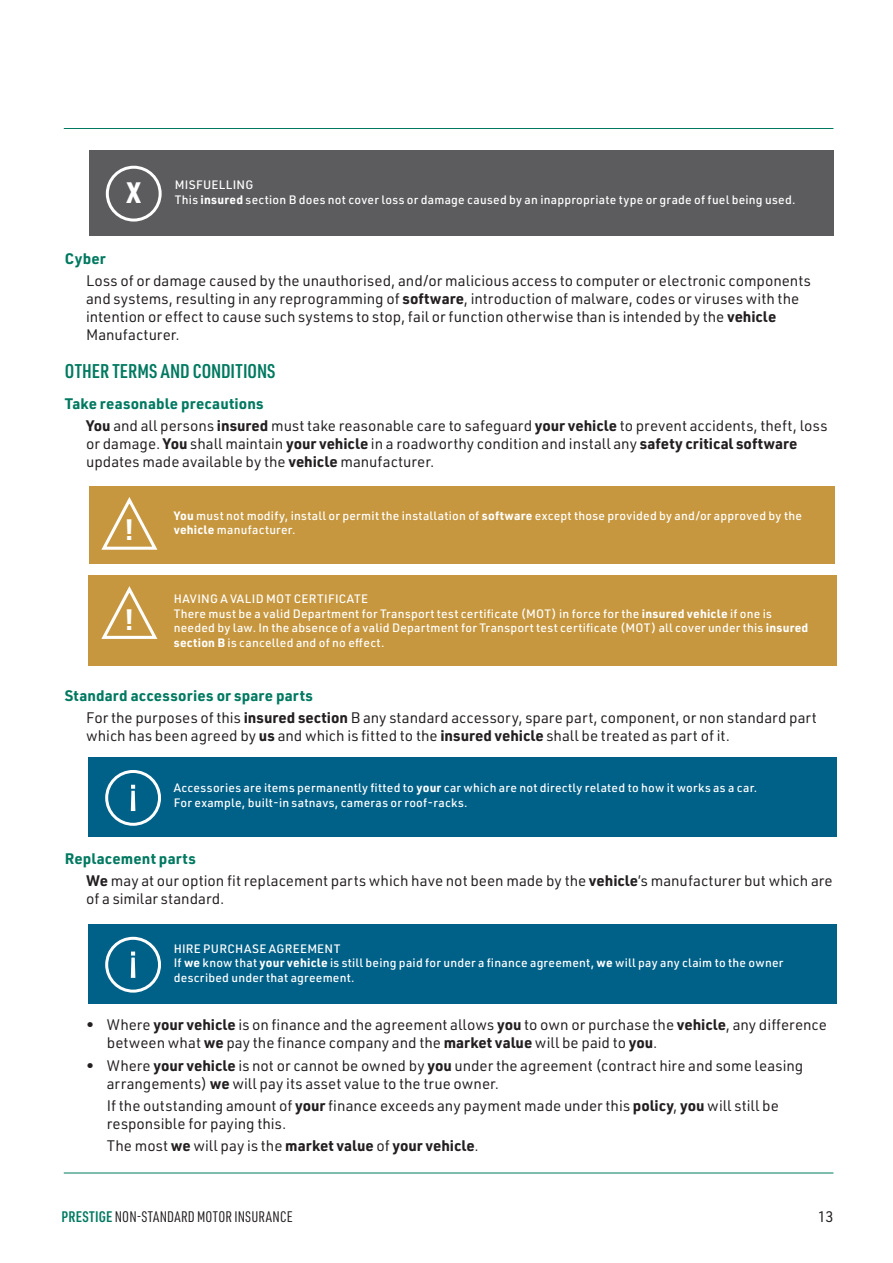
<style>
.page{position:relative;width:893px;height:1263px;background:#fff}
.page>*{position:absolute;margin:0;border:0;box-sizing:border-box;transform-origin:0 0}
.t1{font:900 28.95px "URWDIN Cond";color:#fff}
.t2{font:600 19.5px "URWDIN Cond";letter-spacing:.005em;color:#007960}
.t3{font:15px/18px "URWDIN";color:#231f20}
.t4{font:700 15px "URWDIN";letter-spacing:.01em;color:#007960}
.t5{font:700 15px "URWDIN";letter-spacing:-.005em;color:#231f20}
.t6{font:15px "URWDIN Cond";letter-spacing:.015em;color:#231f20}
.t7{font:500 12px/14.4px "URWDIN";letter-spacing:.02em;color:#fff}
.s1{font-weight:700}
.s2{font-weight:400}
.s3{font-weight:600;color:#007960}
</style>
<div class="page">
<hr style="left:64px;top:128px;width:769px;height:1px;background:#007960">
<hr style="left:64px;top:1172px;width:769px;height:1px;background:#007960">
<div style="left:89px;top:151px;width:744px;height:85px;background:#5c5c5f"></div>
<div style="left:106px;top:166px;width:56px;height:56px;border:3px solid #fff;border-radius:50%"></div>
<div style="left:89px;top:486px;width:745px;height:78px;background:#c6973e"></div>
<div style="left:89px;top:575px;width:748px;height:90px;background:#c6973e"></div>
<svg style="left:101px;top:497px;width:57px;height:53px"></svg>
<svg style="left:101px;top:586px;width:57px;height:53px"></svg>
<div style="left:89px;top:757px;width:748px;height:79px;background:#006188"></div>
<div style="left:89px;top:924px;width:748px;height:79px;background:#006188"></div>
<div style="left:105px;top:770px;width:56px;height:56px;border:3px solid #fff;border-radius:50%"></div>
<svg style="left:131px;top:785px;width:4px;height:26px"></svg>
<div style="left:105px;top:937px;width:56px;height:55px;border:3px solid #fff;border-radius:50%"></div>
<svg style="left:131px;top:951px;width:4px;height:27px"></svg>
<p class="t1" style="left:127px;top:173px;width:15px">X</p>
<p class="t7" style="left:175px;top:178px;width:622px">MISFUELLING<br>This <span class="s1">insured</span> section B does not cover loss or damage caused by an inappropriate type or grade of fuel being used.</p>
<p class="t4" style="left:65px;top:248px;width:42px">Cyber</p>
<p class="t3" style="left:86px;top:271px;width:726px">Loss of or damage caused by the unauthorised, and/or malicious access to computer or electronic components and systems, resulting in any reprogramming of <span class="s1">software</span>, introduction of malware, codes or viruses with the intention or effect to cause such systems to stop, fail or function otherwise than is intended by the <span class="s1">vehicle </span>Manufacturer.</p>
<p class="t2" style="left:65px;top:358px;width:212px">OTHER TERMS AND CONDITIONS</p>
<p class="t4" style="left:65px;top:393px;width:200px">Take reasonable precautions</p>
<p class="t3" style="left:86px;top:416px;width:743px"><span class="s1">You</span> and all persons <span class="s1">insured</span> must take reasonable care to safeguard <span class="s1">your vehicle</span> to prevent accidents, theft, loss or damage. <span class="s1">You</span> shall maintain <span class="s1">your vehicle</span> in a roadworthy condition and install any <span class="s1">safety critical software </span>updates made available by the <span class="s1">vehicle</span> manufacturer.</p>
<p class="t1" style="left:125px;top:510px;width:10px">!</p>
<p class="t1" style="left:125px;top:599px;width:10px">!</p>
<p class="t7" style="left:174px;top:508px;width:630px"><span class="s1">You</span> must not modify, install or permit the installation of <span class="s1">software</span> except those provided by and/or approved by the <span class="s1">vehicle</span> manufacturer.</p>
<p class="t7" style="left:174px;top:591px;width:636px">HAVING A VALID MOT CERTIFICATE<br>There must be a valid Department for Transport test certificate (MOT) in force for the <span class="s1">insured vehicle</span> if one is needed by law. In the absence of a valid Department for Transport test certificate (MOT) all cover under this <span class="s1">insured section B</span> is cancelled and of no effect.</p>
<p class="t4" style="left:65px;top:685px;width:250px">Standard accessories or spare parts</p>
<p class="t3" style="left:86px;top:708px;width:732px">For the purposes of this <span class="s1">insured section</span> B any standard accessory, spare part, component, or non standard part which has been agreed by <span class="s1">us</span> and which is fitted to the <span class="s1">insured vehicle</span> shall be treated as part of it.</p>
<p class="t7" style="left:174px;top:780px;width:585px">Accessories are items permanently fitted to <span class="s1">your</span> car which are not directly related to how it works as a car.<br>For example, built-in satnavs, cameras or roof-racks.</p>
<p class="t4" style="left:65px;top:848px;width:133px">Replacement parts</p>
<p class="t3" style="left:86px;top:871px;width:748px"><span class="s1">We</span> may at our option fit replacement parts which have not been made by the <span class="s1">vehicle</span>’s manufacturer but which are of a similar standard.</p>
<p class="t7" style="left:174px;top:941px;width:611px">HIRE PURCHASE AGREEMENT<br>If <span class="s1">we</span> know that <span class="s1">your vehicle</span> is still being paid for under a finance agreement, <span class="s1">we</span> will pay any claim to the owner described under that agreement.</p>
<p class="t3" style="left:107px;top:1015px;width:721px;text-indent:-21px">• Where <span class="s1">your vehicle</span> is on finance and the agreement allows <span class="s1">you</span> to own or purchase the <span class="s1">vehicle</span>, any difference between what <span class="s1">we</span> pay the finance company and the <span class="s1">market value</span> will be paid to <span class="s1">you</span>.</p>
<p class="t3" style="left:107px;top:1056px;width:698px;text-indent:-21px">• Where <span class="s1">your vehicle</span> is not or cannot be owned by <span class="s1">you</span> under the agreement (contract hire and some leasing arrangements) <span class="s1">we</span> will pay its asset value to the true owner.</p>
<p class="t3" style="left:107px;top:1096px;width:673px">If the outstanding amount of <span class="s1">your</span> finance exceeds any payment made under this <span class="s1">policy</span>, <span class="s1">you</span> will still be responsible for paying this.</p>
<p class="t5" style="left:107px;top:1135px;width:373px"><span class="s2">The most</span> we <span class="s2">will pay is the</span> market value <span class="s2">of</span> your vehicle<span class="s2">.</span></p>
<p class="t6" style="left:62px;top:1206px;width:232px"><span class="s3">PRESTIGE</span> NON-STANDARD MOTOR INSURANCE</p>
<p class="t3" style="left:818px;top:1207px;width:17px">13</p>
</div>
